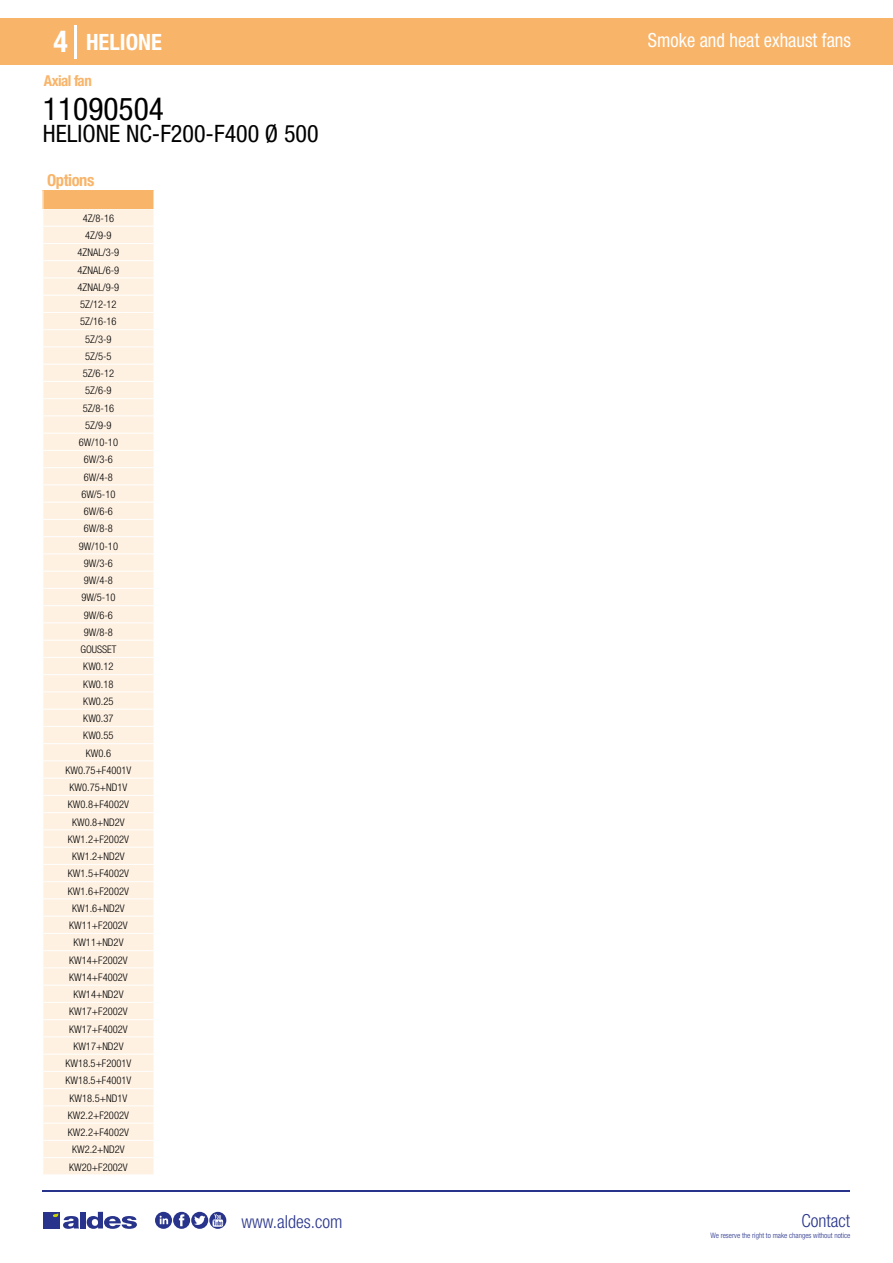
<style>
.page{position:relative;width:893px;height:1263px;background:#fff}
.page>*{position:absolute;margin:0;border:0;box-sizing:border-box;transform-origin:0 0}
.t1{font:condensed 31.5px "Helvetica Neue LT Std";color:#000}
.t2{font:700 condensed 30px "Helvetica Neue LT Std";color:#fff}
.t3{font:condensed 24px "Helvetica Neue LT Std";color:#000}
.t4{font:700 condensed 22.5px "Helvetica Neue LT Std";color:#fff}
.t5{font:condensed 19.5px "Helvetica Neue LT Std";color:#fff;scale:.95 1}
.t6{font:300 condensed 18px "Helvetica Neue";color:#28348b}
.t7{font:700 condensed 16.5px "Helvetica Neue LT Std";letter-spacing:-.025em;color:#f8b469}
.t8{font:700 condensed 15px "Helvetica Neue LT Std";letter-spacing:-.035em;color:#f8b469}
.t9{font:300 condensed 10.5px/17.2px "Helvetica Neue";color:#000;text-align:center}
.t10{font:300 condensed 7.5px "Helvetica Neue";color:#28348b}
</style>
<div class="page">
<div style="left:0;top:18px;width:893px;height:46px;background:#f8b469"></div>
<hr style="left:74px;top:25px;width:2px;height:33px;background:#fff">
<hr style="left:43px;top:1190px;width:807px;height:1px;background:#28348b">
<svg style="left:155px;top:1212px;width:71px;height:17px"></svg>
<div style="left:43px;top:1212px;width:17px;height:16px;background:#28348b"></div>
<div style="left:80px;top:1212px;width:6px;height:16px;background:#28348b"></div>
<svg style="left:87px;top:1212px;width:50px;height:17px"></svg>
<svg style="left:53px;top:1213px;width:26px;height:16px"></svg>
<div style="left:43px;top:190px;width:111px;height:19px;background:#f8b469"></div>
<div style="left:44px;top:209px;width:110px;height:965px;background:#fef1e2"></div>
<hr style="left:43px;top:226px;width:111px;height:1px;background:#fff">
<hr style="left:43px;top:243px;width:111px;height:1px;background:#fff">
<hr style="left:43px;top:260px;width:111px;height:1px;background:#fff">
<hr style="left:43px;top:278px;width:111px;height:1px;background:#fff">
<hr style="left:43px;top:295px;width:111px;height:1px;background:#fff">
<hr style="left:43px;top:312px;width:111px;height:1px;background:#fff">
<hr style="left:43px;top:329px;width:111px;height:1px;background:#fff">
<hr style="left:43px;top:347px;width:111px;height:1px;background:#fff">
<hr style="left:43px;top:364px;width:111px;height:1px;background:#fff">
<hr style="left:43px;top:381px;width:111px;height:1px;background:#fff">
<hr style="left:43px;top:398px;width:111px;height:1px;background:#fff">
<hr style="left:43px;top:415px;width:111px;height:1px;background:#fff">
<hr style="left:43px;top:433px;width:111px;height:1px;background:#fff">
<hr style="left:43px;top:450px;width:111px;height:1px;background:#fff">
<hr style="left:43px;top:467px;width:111px;height:1px;background:#fff">
<hr style="left:43px;top:484px;width:111px;height:1px;background:#fff">
<hr style="left:43px;top:502px;width:111px;height:1px;background:#fff">
<hr style="left:43px;top:519px;width:111px;height:1px;background:#fff">
<hr style="left:43px;top:536px;width:111px;height:1px;background:#fff">
<hr style="left:43px;top:553px;width:111px;height:1px;background:#fff">
<hr style="left:43px;top:571px;width:111px;height:1px;background:#fff">
<hr style="left:43px;top:588px;width:111px;height:1px;background:#fff">
<hr style="left:43px;top:605px;width:111px;height:1px;background:#fff">
<hr style="left:43px;top:622px;width:111px;height:1px;background:#fff">
<hr style="left:43px;top:640px;width:111px;height:1px;background:#fff">
<hr style="left:43px;top:657px;width:111px;height:1px;background:#fff">
<hr style="left:43px;top:674px;width:111px;height:1px;background:#fff">
<hr style="left:43px;top:691px;width:111px;height:1px;background:#fff">
<hr style="left:43px;top:709px;width:111px;height:1px;background:#fff">
<hr style="left:43px;top:726px;width:111px;height:1px;background:#fff">
<hr style="left:43px;top:743px;width:111px;height:1px;background:#fff">
<hr style="left:43px;top:760px;width:111px;height:1px;background:#fff">
<hr style="left:43px;top:778px;width:111px;height:1px;background:#fff">
<hr style="left:43px;top:795px;width:111px;height:1px;background:#fff">
<hr style="left:43px;top:812px;width:111px;height:1px;background:#fff">
<hr style="left:43px;top:829px;width:111px;height:1px;background:#fff">
<hr style="left:43px;top:847px;width:111px;height:1px;background:#fff">
<hr style="left:43px;top:864px;width:111px;height:1px;background:#fff">
<hr style="left:43px;top:881px;width:111px;height:1px;background:#fff">
<hr style="left:43px;top:898px;width:111px;height:1px;background:#fff">
<hr style="left:43px;top:916px;width:111px;height:1px;background:#fff">
<hr style="left:43px;top:933px;width:111px;height:1px;background:#fff">
<hr style="left:43px;top:950px;width:111px;height:1px;background:#fff">
<hr style="left:43px;top:967px;width:111px;height:1px;background:#fff">
<hr style="left:43px;top:985px;width:111px;height:1px;background:#fff">
<hr style="left:43px;top:1002px;width:111px;height:1px;background:#fff">
<hr style="left:43px;top:1019px;width:111px;height:1px;background:#fff">
<hr style="left:43px;top:1036px;width:111px;height:1px;background:#fff">
<hr style="left:43px;top:1054px;width:111px;height:1px;background:#fff">
<hr style="left:43px;top:1071px;width:111px;height:1px;background:#fff">
<hr style="left:43px;top:1088px;width:111px;height:1px;background:#fff">
<hr style="left:43px;top:1105px;width:111px;height:1px;background:#fff">
<hr style="left:43px;top:1123px;width:111px;height:1px;background:#fff">
<hr style="left:43px;top:1140px;width:111px;height:1px;background:#fff">
<hr style="left:43px;top:1157px;width:111px;height:1px;background:#fff">
<svg style="left:43px;top:190px;width:1px;height:984px"></svg>
<h2 class="t2" style="left:54px;top:24px;width:16px">4</h2>
<h3 class="t4" style="left:86px;top:28px;width:77px">HELIONE</h3>
<h3 class="t5" style="left:648px;top:29px;width:215px">Smoke and heat exhaust fans</h3>
<h3 class="t8" style="left:44px;top:71px;width:49px">Axial fan</h3>
<h1 class="t1" style="left:43px;top:91px;width:122px">11090504</h1>
<h3 class="t3" style="left:43px;top:120px;width:277px">HELIONE NC-F200-F400 Ø 500</h3>
<h3 class="t7" style="left:47px;top:170px;width:49px">Options</h3>
<p class="t9" style="left:65px;top:209px;width:68px">4Z/8-16<br>4Z/9-9<br>4ZNAL/3-9<br>4ZNAL/6-9<br>4ZNAL/9-9<br>5Z/12-12<br>5Z/16-16<br>5Z/3-9<br>5Z/5-5<br>5Z/6-12<br>5Z/6-9<br>5Z/8-16<br>5Z/9-9<br>6W/10-10<br>6W/3-6<br>6W/4-8<br>6W/5-10<br>6W/6-6<br>6W/8-8<br>9W/10-10<br>9W/3-6<br>9W/4-8<br>9W/5-10<br>9W/6-6<br>9W/8-8<br>GOUSSET<br>KW0.12<br>KW0.18<br>KW0.25<br>KW0.37<br>KW0.55<br>KW0.6<br>KW0.75+F4001V<br>KW0.75+ND1V<br>KW0.8+F4002V<br>KW0.8+ND2V<br>KW1.2+F2002V<br>KW1.2+ND2V<br>KW1.5+F4002V<br>KW1.6+F2002V<br>KW1.6+ND2V<br>KW11+F2002V<br>KW11+ND2V<br>KW14+F2002V<br>KW14+F4002V<br>KW14+ND2V<br>KW17+F2002V<br>KW17+F4002V<br>KW17+ND2V<br>KW18.5+F2001V<br>KW18.5+F4001V<br>KW18.5+ND1V<br>KW2.2+F2002V<br>KW2.2+F4002V<br>KW2.2+ND2V<br>KW20+F2002V</p>
<h3 class="t6" style="left:241px;top:1211px;width:102px">www.aldes.com</h3>
<h3 class="t6" style="left:801px;top:1211px;width:50px">Contact</h3>
<p class="t10" style="left:710px;top:1230px;width:141px">We reserve the right to make changes without notice</p>
</div>
